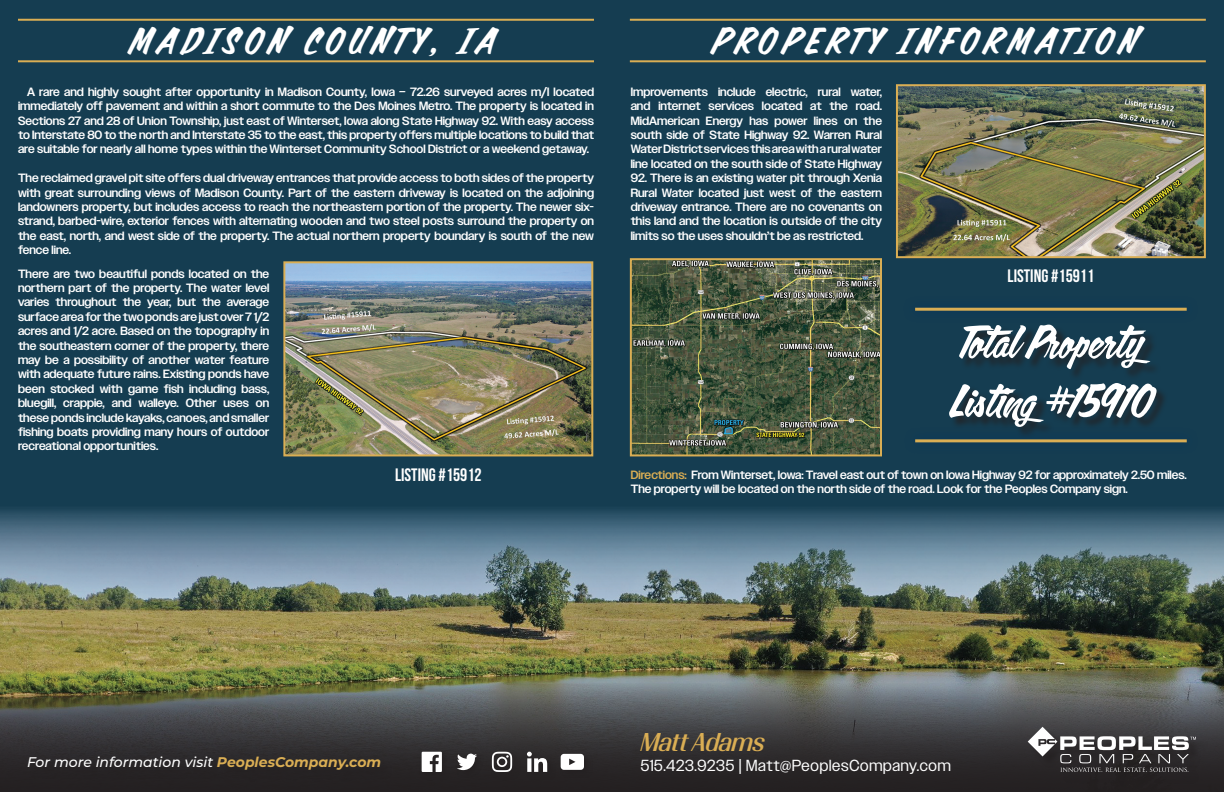
<style>
.page{position:relative;width:1224px;height:792px;background:#153d51}
.page>*{position:absolute;margin:0;border:0;box-sizing:border-box;transform-origin:0 0}
.t1{font:34px "Calgary Script OT";letter-spacing:.2em;color:#fff}
.t2{font:italic 500 24px "Timonium";color:#daae54}
.t3{font:18px "Bebas Neue";color:#fff}
.t4{font:16px "Owners";letter-spacing:.05em;color:#fff}
.t5{font:italic 500 14px "Montserrat";color:#fff}
.t6{font:500 12px/14.4px "Owners";color:#fff;text-align:justify}
.s1{color:#daae54}
.s2{font-weight:700;color:#daae54}
</style>
<div class="page">
<img style="left:0;top:510px;width:1224px;height:172px">
<svg style="left:0;top:683px;width:1224px;height:109px;background:#454645"></svg>
<img style="left:899px;top:87px;width:304px;height:168px">
<div style="left:896px;top:84px;width:310px;height:174px;border:2px solid #daae54"></div>
<img style="left:633px;top:261px;width:246px;height:192px">
<div style="left:630px;top:258px;width:252px;height:198px;border:2px solid #daae54"></div>
<img style="left:286px;top:264px;width:304px;height:189px">
<div style="left:283px;top:261px;width:310px;height:195px;border:2px solid #daae54"></div>
<div style="left:1030px;top:729px;width:178px;height:55px;background:#231f20"></div>
<svg style="left:1028px;top:727px;width:168px;height:45px"></svg>
<div style="left:30px;top:758px;width:363px;height:24px;background:#231f20"></div>
<div style="left:419px;top:749px;width:173px;height:32px;background:#231f20"></div>
<svg style="left:457px;top:754px;width:20px;height:16px"></svg>
<svg style="left:527px;top:752px;width:20px;height:20px"></svg>
<svg style="left:492px;top:752px;width:20px;height:20px"></svg>
<svg style="left:422px;top:752px;width:20px;height:20px"></svg>
<svg style="left:561px;top:754px;width:23px;height:16px"></svg>
<hr style="left:18px;top:60px;width:576px;height:2px;background:#daae54">
<hr style="left:630px;top:60px;width:576px;height:2px;background:#daae54">
<hr style="left:18px;top:19px;width:576px;height:2px;background:#daae54">
<hr style="left:630px;top:19px;width:576px;height:2px;background:#daae54">
<div style="left:950px;top:384px;width:218px;height:55px;background:#231f20;opacity:.75"></div>
<svg style="left:949px;top:383px;width:208px;height:44px"></svg>
<svg style="left:959px;top:325px;width:191px;height:44px"></svg>
<div style="left:903px;top:427px;width:296px;height:28px;background:#123b52"></div>
<hr style="left:915px;top:439px;width:272px;height:3px;background:#daae54">
<hr style="left:915px;top:308px;width:272px;height:3px;background:#daae54">
<h1 class="t1" style="left:128px;top:19px;width:366px">MADISON COUNTY, IA</h1>
<h1 class="t1" style="left:710px;top:19px;width:425px">PROPERTY INFORMATION</h1>
<p class="t6" style="left:18px;top:85px;width:578px;text-indent:9px">A rare and highly sought after opportunity in Madison County, Iowa – 72.26 surveyed acres m/l located immediately off pavement and within a short commute to the Des Moines Metro. The property is located in Sections 27 and 28 of Union Township, just east of Winterset, Iowa along State Highway 92. With easy access to Interstate 80 to the north and Interstate 35 to the east, this property offers multiple locations to build that are suitable for nearly all home types within the Winterset Community School District or a weekend getaway.</p>
<p class="t6" style="left:18px;top:171px;width:578px">The reclaimed gravel pit site offers dual driveway entrances that provide access to both sides of the property with great surrounding views of Madison County. Part of the eastern driveway is located on the adjoining landowners property, but includes access to reach the northeastern portion of the property. The newer six&shy;strand, barbed-wire, exterior fences with alternating wooden and two steel posts surround the property on the east, north, and west side of the property. The actual northern property boundary is south of the new fence line.</p>
<p class="t6" style="left:18px;top:266px;width:253px">There are two beautiful ponds located on the northern part of the property. The water level varies throughout the year, but the average surface area for the two ponds are just over 7 1/2 acres and 1/2 acre. Based on the topography in the southeastern corner of the property, there may be a possibility of another water feature with adequate future rains. Existing ponds have been stocked with game fish including bass, bluegill, crappie, and walleye. Other uses on these ponds include kayaks, canoes, and smaller fishing boats providing many hours of outdoor recreational opportunities.</p>
<h3 class="t3" style="left:395px;top:465px;width:88px">LISTING #15912</h3>
<p class="t6" style="left:631px;top:85px;width:253px">Improvements include electric, rural water, and internet services located at the road.<br>MidAmerican Energy has power lines on the south side of State Highway 92. Warren Rural Water District services this area with a rural water line located on the south side of State Highway</p>
<p class="t6" style="left:631px;top:171px;width:253px">92. There is an existing water pit through Xenia Rural Water located just west of the eastern driveway entrance. There are no covenants on this land and the location is outside of the city limits so the uses shouldn’t be as restricted.</p>
<h3 class="t3" style="left:1008px;top:265px;width:88px">LISTING #15911</h3>
<p class="t6" style="left:631px;top:467px;width:558px"><span class="s1">Directions:</span> From Winterset, Iowa: Travel east out of town on Iowa Highway 92 for approximately 2.50 miles.<br>The property will be located on the north side of the road. Look for the Peoples Company sign.</p>
<p class="t5" style="left:27px;top:752px;width:356px">For more information visit <span class="s2">PeoplesCompany.com</span></p>
<h2 class="t2" style="left:641px;top:728px;width:125px">Matt Adams</h2>
<h3 class="t4" style="left:641px;top:756px;width:312px">515.423.9235 | Matt@PeoplesCompany.com</h3>
</div>
